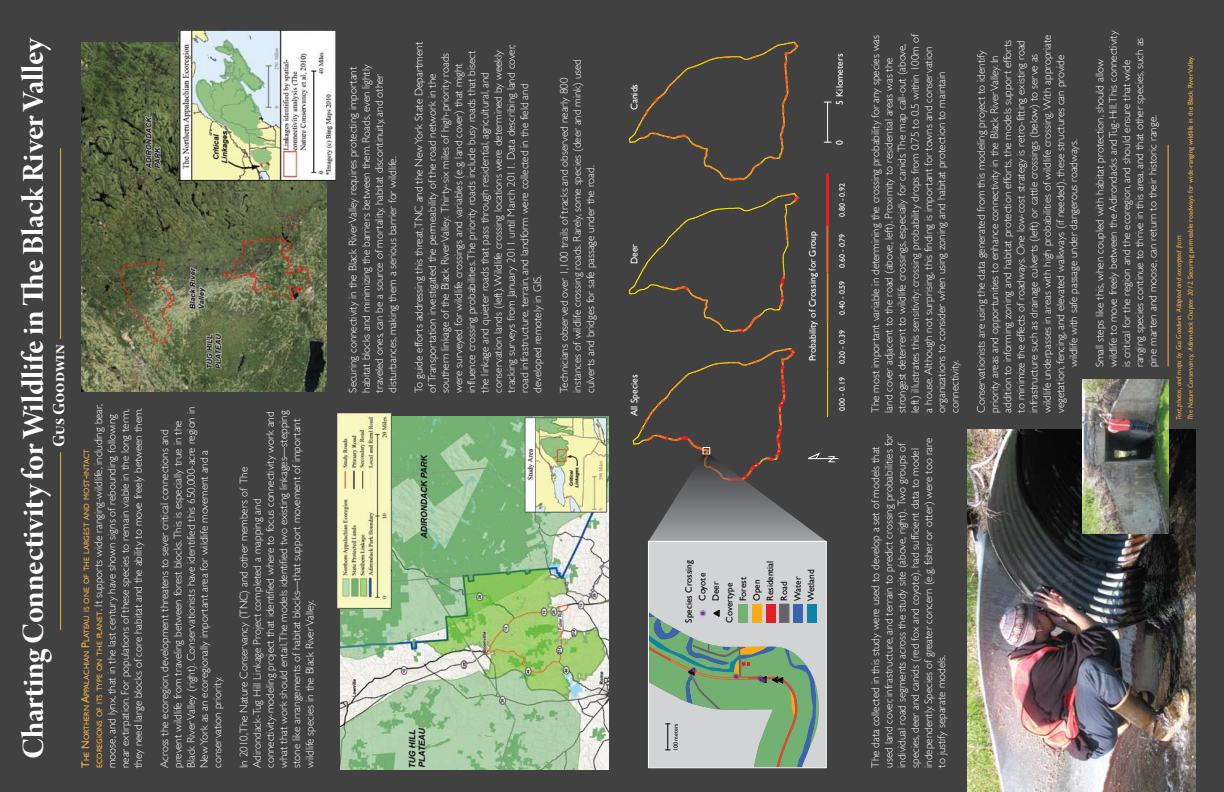
<style>
.page{position:relative;width:1224px;height:792px;background:#414142}
.page>*{position:absolute;margin:0;border:0;box-sizing:border-box;transform-origin:0 0}
.t1{font:32.6px "Arno Pro Bold Display";letter-spacing:-.005em;color:#fff}
.t2{font:18px "Arno Pro Bold Display";color:#fff}
.t3{font:300 11px/13.2px "Gill Sans";color:#fff}
.t4{font:9.6px "Gill Sans";color:#fff}
.t5{font:9.2px "Gill Sans";color:#010101}
.t6{font:9px "ESRI Default Marker";color:#010101}
.t7{font:7.9px "Gill Sans";color:#fff}
.t8{font:7.7px "Gill Sans";color:#fbb040}
.t9{font:italic 7px/12px "Gill Sans";color:#fbb040}
.t10{font:6px "Gill Sans";color:#010101}
.s1{font-weight:400;font-size:7.7px;color:#fbb040}
.s2{font-weight:400;color:#fbb040}
.s3{font-size:11px}
.s4{font-style:normal}
</style>
<div class="page">
<hr style="left:60px;top:149px;width:1px;height:190px;background:#fbb040">
<hr style="left:60px;top:453px;width:1px;height:177px;background:#fbb040">
<img style="left:81px;top:42px;width:245px;height:350px">
<img style="left:179px;top:30px;width:157px;height:151px">
<img style="left:341px;top:417px;width:268px;height:353px">
<img style="left:337px;top:413px;width:55px;height:196px">
<img style="left:968px;top:430px;width:227px;height:362px">
<img style="left:1082px;top:380px;width:87px;height:153px">
<hr style="left:827px;top:370px;width:1px;height:47px;background:#fae400">
<hr style="left:827px;top:321px;width:1px;height:47px;background:#f3b91a">
<hr style="left:827px;top:274px;width:1px;height:47px;background:#ed8e22">
<hr style="left:826px;top:225px;width:2px;height:47px;background:#e86225">
<hr style="left:826px;top:175px;width:3px;height:49px;background:#e51f26">
<svg style="left:628px;top:193px;width:171px;height:140px"></svg>
<svg style="left:629px;top:41px;width:170px;height:140px"></svg>
<hr style="left:827px;top:102px;width:1px;height:40px;background:#fff">
<hr style="left:808px;top:458px;width:30px;height:1px;background:#fff">
<hr style="left:1168px;top:145px;width:1px;height:221px;background:#fbb040">
<svg style="left:632px;top:348px;width:194px;height:193px"></svg>
<div style="left:650px;top:543px;width:175px;height:66px;background:#d1d3d4"></div>
<div style="left:739px;top:604px;width:9px;height:19px;background:#73b173"></div>
<div style="left:753px;top:604px;width:9px;height:19px;background:#fba919"></div>
<div style="left:766px;top:604px;width:9px;height:19px;background:#e41e26"></div>
<div style="left:780px;top:604px;width:9px;height:19px;background:#66616a"></div>
<div style="left:793px;top:604px;width:10px;height:19px;background:#3c63ae"></div>
<div style="left:807px;top:604px;width:9px;height:19px;background:#0c84a8"></div>
<svg style="left:648px;top:609px;width:178px;height:159px;background:#a1b8a3"></svg>
<h1 class="t1" style="left:15px;top:759px;width:723px;rotate:-90deg">Charting Connectivity for Wildlife in e Black River Valley</h1>
<h2 class="t2" style="left:49px;top:447px;width:104px;rotate:-90deg">Gus Goodwin</h2>
<p class="t3" style="left:92px;top:768px;width:365px;rotate:-90deg"><span class="s1">ECOREGIONS OF ITS TYPE ON THE PLANET</span><span class="s2">.</span> It supports wide ranging-wildlife, including bear, moose, and lynx, that in the last century have shown signs of rebounding following near extirpation. For populations of these species to remain viable in the long term, they need large blocks of core habitat and the ability to move freely between them.</p>
<p class="t3" style="left:158px;top:768px;width:363px;rotate:-90deg">Across the ecoregion, development threatens to sever critical connections and prevent wildlife from traveling between forest blocks.This is especially true in the Black River Valley (right). Conservationists have identified this 650,000-acre region in New York as an ecoregionally important area for wildlife movement and a conservation priority.</p>
<p class="t3" style="left:237px;top:768px;width:359px;rotate:-90deg">In 2010,The Nature Conservancy (TNC) and other members of The Adirondack-Tug Hill Linkage Project completed a mapping and connectivity-modeling project that identified where to focus connectivity work and what that work should entail.The models identified two existing linkages—stepping stone like arrangements of habitat blocks—that support movement of important wildlife species in the Black River Valley.</p>
<p class="t8" style="left:82px;top:768px;width:321px;rotate:-90deg"><span class="s3">T</span>HE <span class="s3">N</span>ORTHERN <span class="s3">A</span>PPALACHIAN <span class="s3">P</span>LATEAU IS ONE OF THE LARGEST AND MOST<span class="s3">-</span>INTACT</p>
<p class="t3" style="left:346px;top:393px;width:329px;rotate:-90deg">Securing connectivity in the Black River Valley requires protecting important habitat blocks and minimizing the barriers between them. Roads, even lightly traveled ones, can be a source of mortality, habitat discontinuity, and other disturbances, making them a serious barrier for wildlife.</p>
<p class="t3" style="left:412px;top:393px;width:352px;rotate:-90deg">To guide efforts addressing this threat,TNC and the New York State Department of Transportation investigated the permeability of the road network in the southern linkage of the Black River Valley. Thirty-six miles of high-priority roads were surveyed for wildlife crossings and variables (e.g. land cover) that might influence crossing probabilities.The priority roads include busy roads that bisect the linkage and quieter roads that pass through residential, agricultural, and conservation lands (left). Wildlife crossing locations were determined by weekly tracking surveys from January 2011 until March 2011. Data describing land cover, road infrastructure, terrain, and landform were collected in the field and developed remotely in GIS.</p>
<p class="t3" style="left:557px;top:393px;width:335px;rotate:-90deg">Technicians observed over 1,100 trails of tracks and observed nearly 800 instances of wildlife crossing roads. Rarely, some species (deer and mink) used culverts and bridges for safe passage under the road.</p>
<p class="t4" style="left:629px;top:110px;width:28px;rotate:-90deg">Canids</p>
<p class="t4" style="left:629px;top:264px;width:22px;rotate:-90deg">Deer</p>
<p class="t4" style="left:629px;top:416px;width:43px;rotate:-90deg">All Species</p>
<p class="t4" style="left:807px;top:361px;width:132px;rotate:-90deg">Probability of Crossing for Group</p>
<p class="t4" style="left:834px;top:105px;width:52px;rotate:-90deg">5 Kilometers</p>
<p class="t4" style="left:834px;top:145px;width:6px;rotate:-90deg">0</p>
<p class="t7" style="left:838px;top:217px;width:36px;rotate:-90deg">0.80 - 0.92</p>
<p class="t7" style="left:838px;top:268px;width:36px;rotate:-90deg">0.60 - 0.79</p>
<p class="t7" style="left:838px;top:315px;width:36px;rotate:-90deg">0.40 - 0.59</p>
<p class="t7" style="left:838px;top:364px;width:36px;rotate:-90deg">0.20 - 0.39</p>
<p class="t7" style="left:838px;top:411px;width:36px;rotate:-90deg">0.00 - 0.19</p>
<p class="t4" style="left:826px;top:463px;width:9px;rotate:-90deg">N</p>
<p class="t5" style="left:683px;top:623px;width:64px;rotate:-90deg">Species Crossing</p>
<p class="t5" style="left:765px;top:601px;width:42px;rotate:-90deg">Residential</p>
<p class="t5" style="left:779px;top:601px;width:21px;rotate:-90deg">Road</p>
<p class="t5" style="left:792px;top:601px;width:26px;rotate:-90deg">Water</p>
<p class="t5" style="left:806px;top:601px;width:33px;rotate:-90deg">Wetland</p>
<p class="t5" style="left:697px;top:601px;width:29px;rotate:-90deg">Coyote</p>
<p class="t5" style="left:710px;top:601px;width:21px;rotate:-90deg">Deer</p>
<p class="t5" style="left:724px;top:623px;width:41px;rotate:-90deg">Covertype</p>
<p class="t5" style="left:738px;top:601px;width:25px;rotate:-90deg">Forest</p>
<p class="t5" style="left:751px;top:601px;width:23px;rotate:-90deg">Open</p>
<p class="t10" style="left:672px;top:751px;width:29px;rotate:-90deg">100 meters</p>
<p class="t6" style="left:757px;top:682px;width:5px;rotate:-90deg">*</p>
<p class="t3" style="left:869px;top:413px;width:381px;rotate:-90deg">The most important variable in determining the crossing probability for any species was land cover adjacent to the road (above, left). Proximity to residential areas was the strongest deterrent to wildlife crossings, especially for canids.The map call-out (above, left) illustrates this sensitivity: crossing probability drops from 0.75 to 0.5 within 100m of a house. Although not surprising, this finding is important for towns and conservation organizations to consider when using zoning and habitat protection to maintain connectivity.</p>
<p class="t3" style="left:869px;top:768px;width:335px;rotate:-90deg">The data collected in this study were used to develop a set of models that used land cover, infrastructure, and terrain to predict crossing probabilities for individual road segments across the study site (above, right). Two groups of species, deer and canids (red fox and coyote), had sufficient data to model independently. Species of greater concern (e.g. fisher or otter) were too rare to justify separate models.</p>
<p class="t3" style="left:1041px;top:413px;width:380px;rotate:-90deg">wildlife underpasses in areas with high probabilities of wildlife crossing. With appropriate</p>
<p class="t3" style="left:1001px;top:413px;width:374px;rotate:-90deg">addition to informing zoning and habitat protection efforts, the models support efforts</p>
<p class="t3" style="left:1014px;top:413px;width:374px;rotate:-90deg">to minimize the effects of roadways. One low-cost strategy is retro-fitting existing road</p>
<p class="t3" style="left:975px;top:413px;width:363px;rotate:-90deg">Conservationists are using the data generated from this modeling project to identify</p>
<p class="t3" style="left:988px;top:413px;width:359px;rotate:-90deg">priority areas and opportunities to enhance connectivity in the Black River Valley. In</p>
<p class="t3" style="left:1027px;top:413px;width:360px;rotate:-90deg">infrastructure such as drainage culverts (left) or cattle crossings (below) to serve as</p>
<p class="t3" style="left:1054px;top:413px;width:359px;rotate:-90deg">vegetation, fencing, and elevated walkways (if needed), these structures can provide</p>
<p class="t3" style="left:1067px;top:367px;width:229px;rotate:-90deg">wildlife with safe passage under dangerous roadways.</p>
<p class="t3" style="left:1093px;top:367px;width:338px;rotate:-90deg">Small steps like this, when coupled with habitat protection, should allow wildlife to move freely between the Adirondacks and Tug-Hill.This connectivity is critical for the region and the ecoregion, and should ensure that wide ranging species continue to thrive in this area, and that other species, such as pine marten and moose, can return to their historic range.</p>
<p class="t9" style="left:1173px;top:420px;width:366px;rotate:-90deg">Text, photos, and maps by Gus Goodwin. Adapted and excerpted from:<br>The Nature Conservancy, Adirondack Chapter. 2012. <span class="s4">Securing permeable roadways for wide-ranging wildlife in the Black River Valley.</span></p>
</div>
